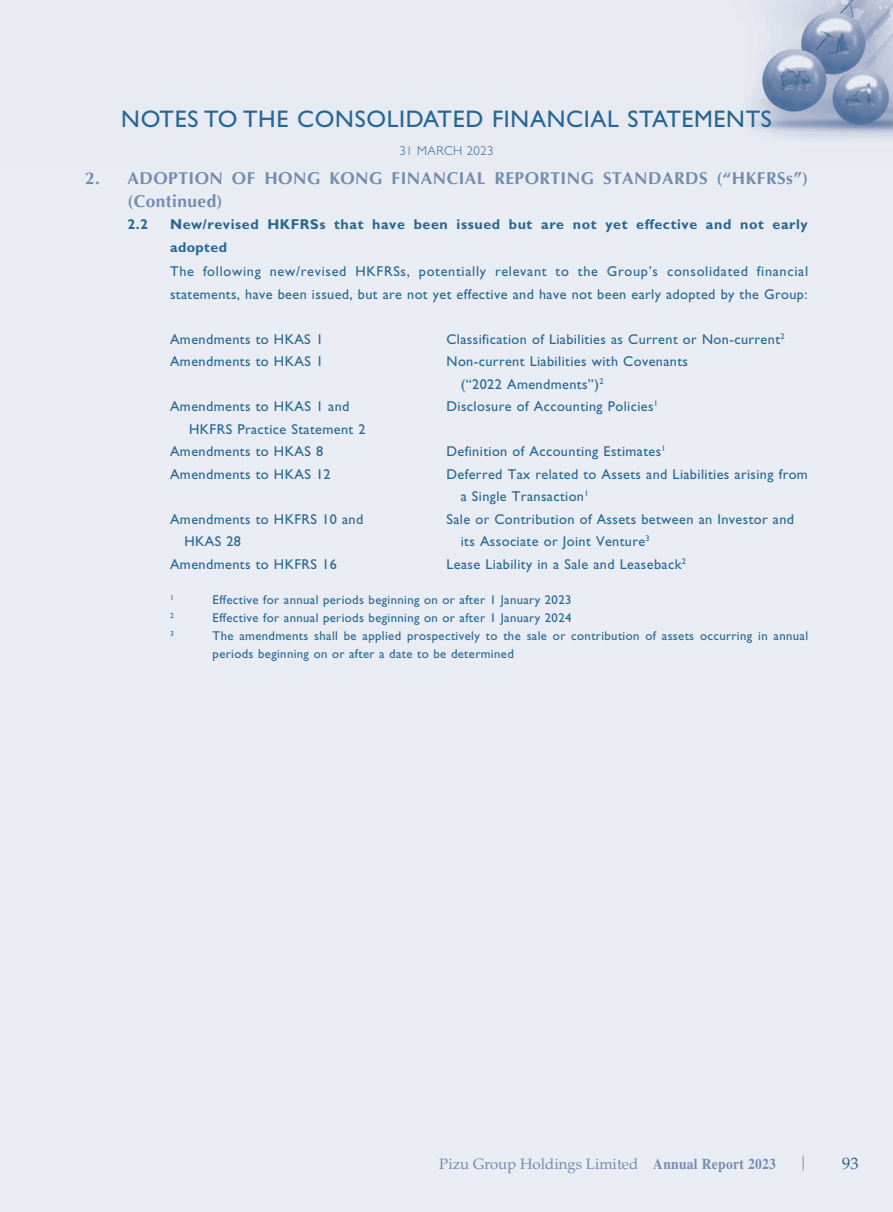
<style>
.page{position:relative;width:893px;height:1212px;background:#eaecf3}
.page>*{position:absolute;margin:0;border:0;box-sizing:border-box;transform-origin:0 0}
.t1{font:24px "Gill Sans Std";letter-spacing:.03em;color:#246695}
.t2{font:700 17.25px/22.5px "Optima LT Std";letter-spacing:.03em;color:#728bb1}
.t3{font:16.5px "Palatino LT Std";color:#246695}
.t4{font:15px "Palatino LT Std";color:#728bb1}
.t5{font:14.25px/22.5px "Gill Sans Std";letter-spacing:.03em;color:#246695}
.t6{font:14.25px/22.5px "Gill Sans Std";letter-spacing:.05em;color:#246695}
.t7{font:700 14.25px/22.5px "Gill Sans Std";letter-spacing:.04em;color:#246695}
.t8{font:12.75px/18px "Gill Sans Std";letter-spacing:.03em;color:#246695}
.t9{font:300 12.75px "Gill Sans Std";letter-spacing:.03em;color:#246695}
.t10{font:7.5px "Gill Sans Std";color:#246695}
.s1{font-family:"Times LT Std";font-weight:700}
</style>
<div class="page">
<img style="left:746px;top:0;width:147px;height:139px">
<h1 class="t1" style="left:121px;top:105px;width:652px">NOTES TO THE CONSOLIDATED FINANCIAL STATEMENTS</h1>
<p class="t9" style="left:400px;top:144px;width:95px">31 MARCH 2023</p>
<p class="t2" style="left:128px;top:168px;width:682px;text-indent:-43px">2. ADOPTION OF HONG KONG FINANCIAL REPORTING STANDARDS (“HKFRSs”) (Continued)</p>
<p class="t7" style="left:128px;top:213px;width:22px">2.2</p>
<p class="t7" style="left:170px;top:213px;width:639px">New/revised HKFRSs that have been issued but are not yet effective and not early adopted</p>
<p class="t6" style="left:170px;top:260px;width:640px">The following new/revised HKFRSs, potentially relevant to the Group’s consolidated financial statements, have been issued, but are not yet effective and have not been early adopted by the Group:</p>
<p class="t5" style="left:170px;top:328px;width:155px">Amendments to HKAS 1</p>
<p class="t5" style="left:446px;top:328px;width:339px">Classification of Liabilities as Current or Non-current<sup>2</sup></p>
<p class="t5" style="left:170px;top:350px;width:155px">Amendments to HKAS 1</p>
<p class="t5" style="left:461px;top:350px;width:229px;text-indent:-14px">Non-current Liabilities with Covenants (“2022 Amendments”)<sup>2</sup></p>
<p class="t5" style="left:189px;top:395px;width:178px;text-indent:-19px">Amendments to HKAS 1 and<br>HKFRS Practice Statement 2</p>
<p class="t5" style="left:446px;top:395px;width:213px">Disclosure of Accounting Policies<sup>1</sup></p>
<p class="t5" style="left:170px;top:440px;width:155px">Amendments to HKAS 8</p>
<p class="t5" style="left:446px;top:440px;width:221px">Definition of Accounting Estimates<sup>1</sup></p>
<p class="t5" style="left:170px;top:463px;width:162px">Amendments to HKAS 12</p>
<p class="t5" style="left:461px;top:463px;width:349px;text-indent:-14px">Deferred Tax related to Assets and Liabilities arising from a Single Transaction<sup>1</sup></p>
<p class="t5" style="left:184px;top:508px;width:180px;text-indent:-14px">Amendments to HKFRS 10 and<br>HKAS 28</p>
<p class="t5" style="left:461px;top:508px;width:335px;text-indent:-14px">Sale or Contribution of Assets between an Investor and its Associate or Joint Venture<sup>3</sup></p>
<p class="t5" style="left:170px;top:553px;width:168px">Amendments to HKFRS 16</p>
<p class="t5" style="left:446px;top:553px;width:241px">Lease Liability in a Sale and Leaseback<sup>2</sup></p>
<p class="t10" style="left:170px;top:593px;width:5px">1</p>
<p class="t8" style="left:213px;top:591px;width:360px">Effective for annual periods beginning on or after 1 January 2023</p>
<p class="t10" style="left:170px;top:611px;width:5px">2</p>
<p class="t8" style="left:213px;top:609px;width:360px">Effective for annual periods beginning on or after 1 January 2024</p>
<p class="t10" style="left:170px;top:629px;width:5px">3</p>
<p class="t8" style="left:213px;top:627px;width:597px">The amendments shall be applied prospectively to the sale or contribution of assets occurring in annual periods beginning on or after a date to be determined</p>
<p class="t4" style="left:439px;top:1155px;width:338px">Pizu Group Holdings Limited <span class="s1">Annual Report 2023</span></p>
<p class="t4" style="left:799px;top:1153px;width:11px">|</p>
<p class="t3" style="left:842px;top:1153px;width:18px">93</p>
</div>
